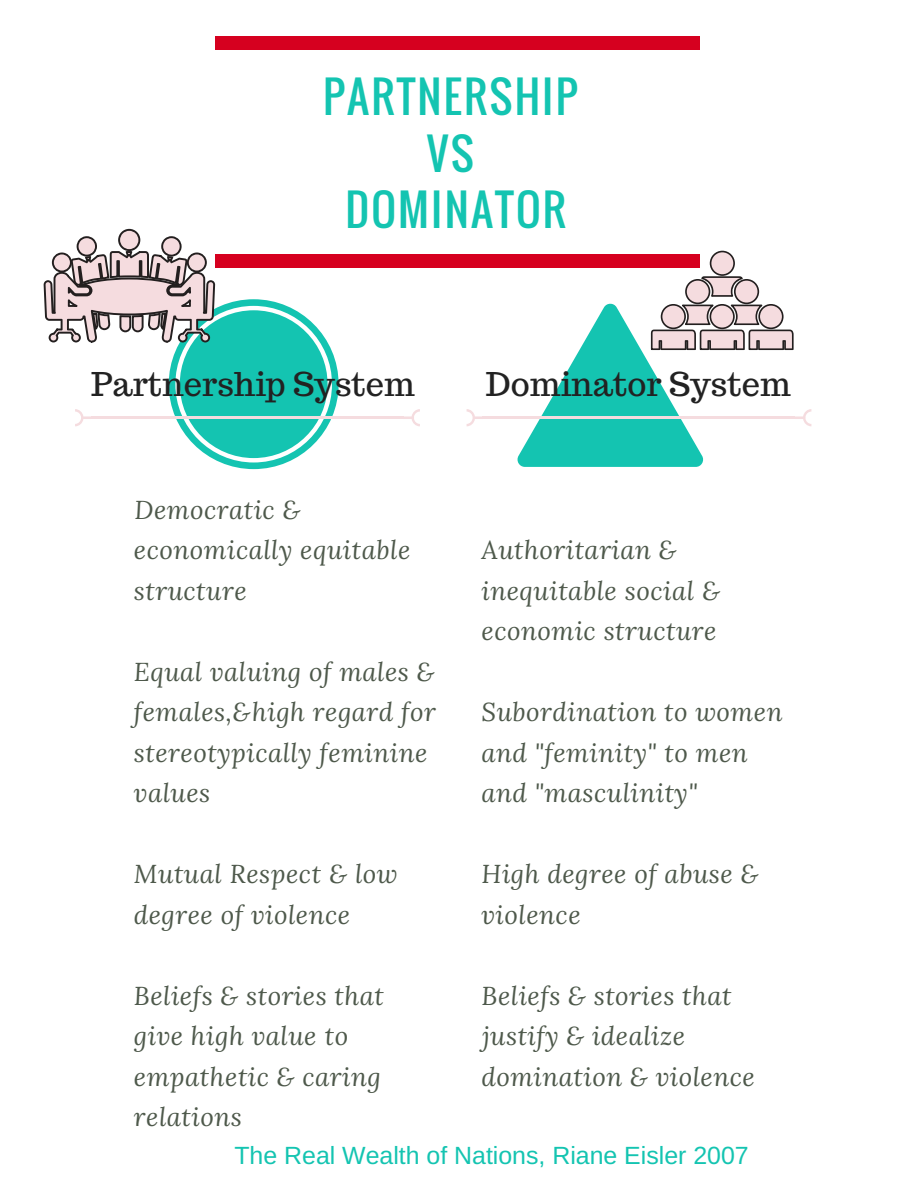
<style>
.page{position:relative;width:918px;height:1188px;background:#fff}
.page>*{position:absolute;margin:0;border:0;box-sizing:border-box;transform-origin:0 0}
.t1{font:42.9px/56.2px "Oswald";letter-spacing:.05em;color:#14c4b1;text-align:center}
.t2{font:32.7px "Trocchi";color:#222}
.t3{font:italic 25.95px/40.5px "Lora";letter-spacing:.02em;color:#4e594b}
.t4{font:24.9px "Arimo";color:#14c4b1}
</style>
<div class="page">
<div style="left:215px;top:254px;width:485px;height:14px;background:#d6001f"></div>
<div style="left:215px;top:36px;width:485px;height:14px;background:#d6001f"></div>
<hr style="left:91px;top:416px;width:312px;height:3px;background:#f5dcdf">
<svg style="left:403px;top:409px;width:17px;height:17px"></svg>
<hr style="left:483px;top:416px;width:312px;height:3px;background:#f5dcdf">
<svg style="left:467px;top:409px;width:16px;height:17px"></svg>
<svg style="left:44px;top:229px;width:295px;height:240px"></svg>
<svg style="left:517px;top:251px;width:294px;height:216px"></svg>
<h1 class="t1" style="left:323px;top:68px;width:256px">PARTNERSHIP<br>VS<br>DOMINATOR</h1>
<p class="t2" style="left:91px;top:363px;width:325px">Partnership System</p>
<p class="t2" style="left:486px;top:363px;width:306px">Dominator System</p>
<p class="t3" style="left:134px;top:489px;width:278px">Democratic &amp; economically equitable structure</p>
<p class="t3" style="left:134px;top:651px;width:303px">Equal valuing of males &amp; females,&amp;high regard for stereotypically feminine values</p>
<p class="t3" style="left:134px;top:854px;width:265px">Mutual Respect &amp; low degree of violence</p>
<p class="t3" style="left:134px;top:975px;width:252px">Beliefs &amp; stories that give high value to empathetic &amp; caring relations</p>
<p class="t3" style="left:481px;top:530px;width:240px">Authoritarian &amp; inequitable social &amp; economic structure</p>
<p class="t3" style="left:481px;top:692px;width:303px">Subordination to women and "feminity" to men and "masculinity"</p>
<p class="t3" style="left:481px;top:854px;width:278px">High degree of abuse &amp; violence</p>
<p class="t3" style="left:481px;top:975px;width:275px">Beliefs &amp; stories that justify &amp; idealize domination &amp; violence</p>
<p class="t4" style="left:234px;top:1142px;width:516px">The Real Wealth of Nations, Riane Eisler 2007</p>
</div>
